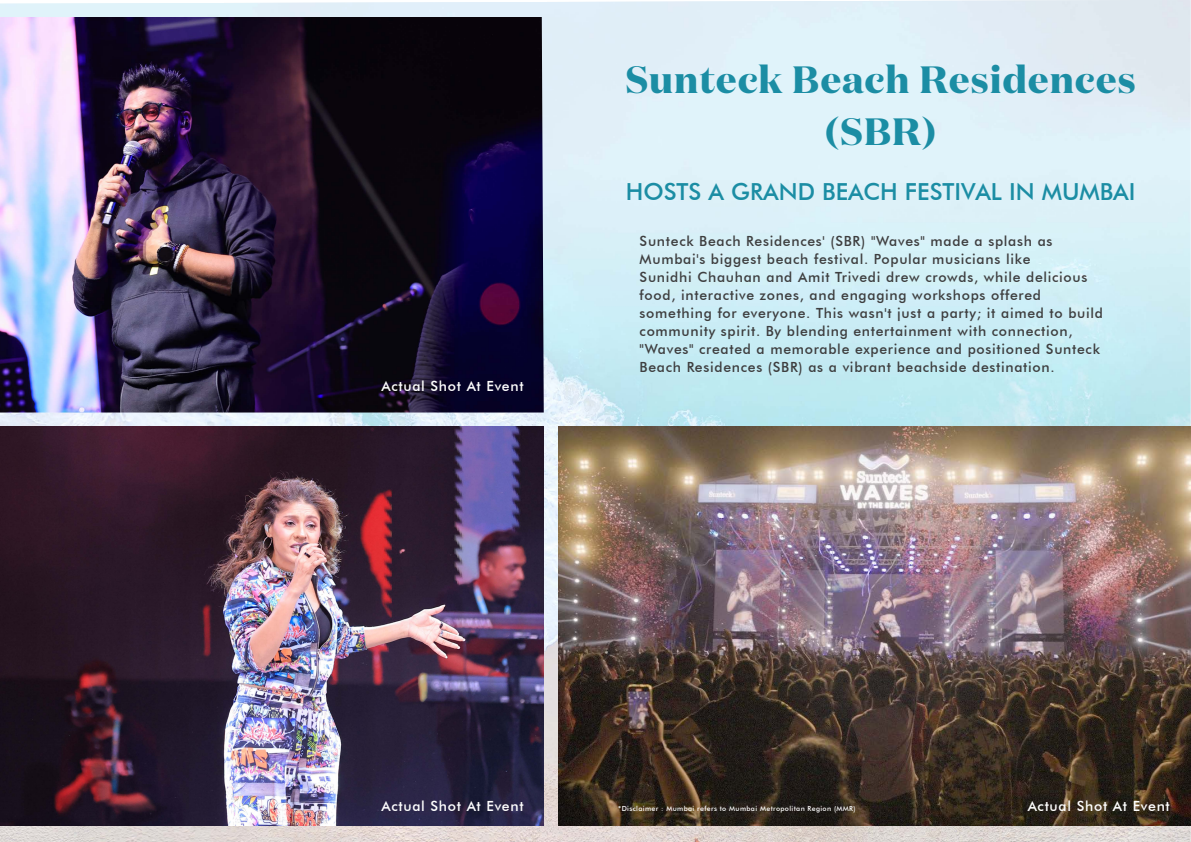
<style>
.page{position:relative;width:1191px;height:842px;background:#fff}
.page>*{position:absolute;margin:0;border:0;box-sizing:border-box;transform-origin:0 0}
.t1{font:700 38px/52px "Domaine Display";letter-spacing:.03em;color:#1b8da4;text-align:center}
.t2{font:500 23.5px "Futura BT";color:#1b8da4}
.t3{font:500 14px/18px "Futura BT";letter-spacing:.05em;color:#3e3e3f}
.t4{font:500 14px "Futura BT";letter-spacing:.05em;color:#fff}
.t5{font:500 7px "Futura BT";letter-spacing:.05em;color:#fefefe}
</style>
<div class="page">
<img style="left:0;top:0;width:1190px;height:842px">
<img style="left:558px;top:426px;width:632px;height:400px">
<img style="left:0;top:426px;width:544px;height:400px">
<img style="left:0;top:17px;width:544px;height:395px">
<p class="t4" style="left:381px;top:378px;width:144px">Actual Shot At Event</p>
<h1 class="t1" style="left:625px;top:53px;width:511px">Sunteck Beach Residences (SBR)</h1>
<h2 class="t2" style="left:626px;top:177px;width:511px">HOSTS A GRAND BEACH FESTIVAL IN MUMBAI</h2>
<p class="t3" style="left:639px;top:232px;width:465px">Sunteck Beach Residences' (SBR) "Waves" made a splash as Mumbai's biggest beach festival. Popular musicians like<br>Sunidhi Chauhan and Amit Trivedi drew crowds, while delicious food, interactive zones, and engaging workshops offered something for everyone. This wasn't just a party; it aimed to build community spirit. By blending entertainment with connection, "Waves" created a memorable experience and positioned Sunteck Beach Residences (SBR) as a vibrant beachside destination.</p>
<p class="t4" style="left:381px;top:797px;width:144px">Actual Shot At Event</p>
<p class="t5" style="left:618px;top:804px;width:239px">*Disclaimer : Mumbai refers to Mumbai Metropolitan Region (MMR)</p>
<p class="t4" style="left:1027px;top:797px;width:144px">Actual Shot At Event</p>
</div>
